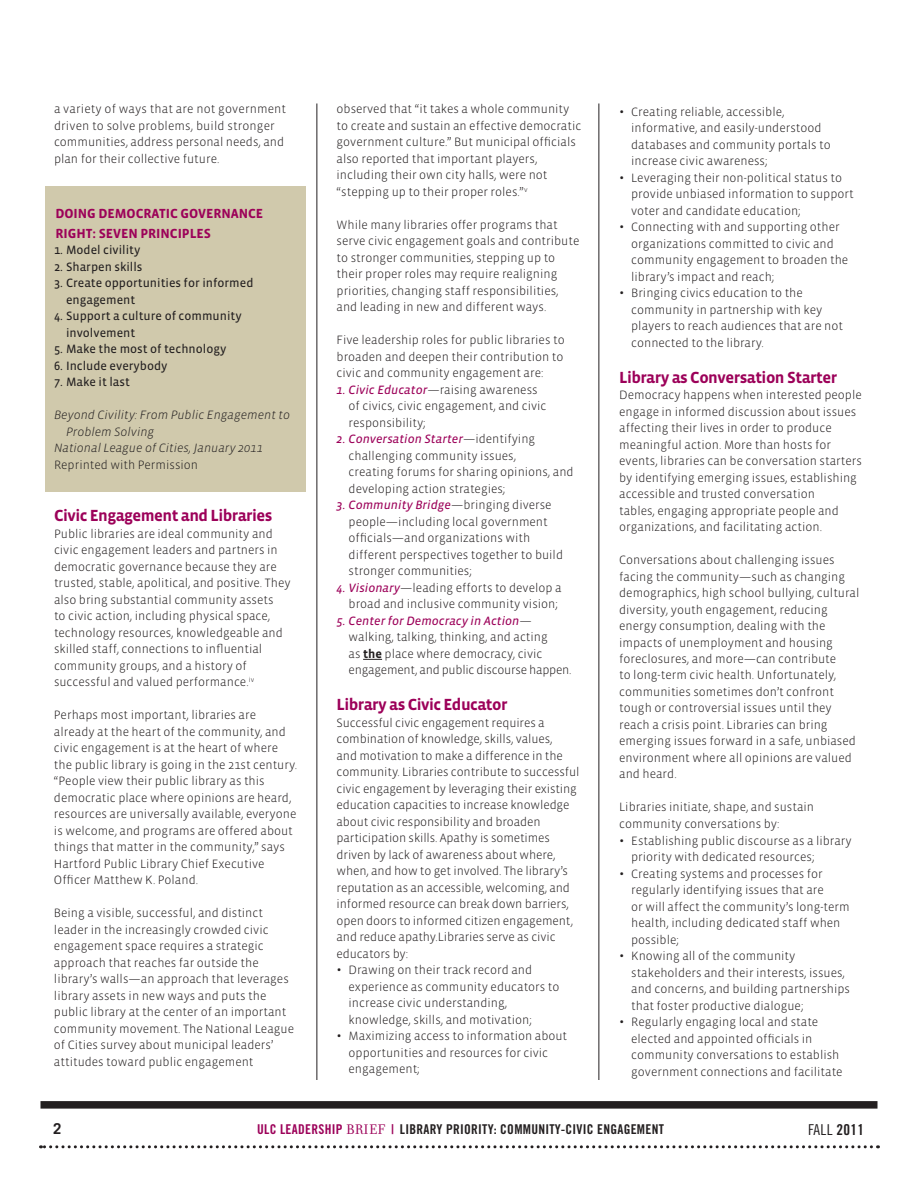
<style>
.page{position:relative;width:918px;height:1188px;background:#fff}
.page>*{position:absolute;margin:0;border:0;box-sizing:border-box;transform-origin:0 0}
.t1{font:700 16.5px "Vista Sans";letter-spacing:-.03em;color:#9c0159}
.t2{font:15px "Trade Gothic Cond Eighteen";color:#231f20}
.t3{font:700 15px "Trade Gothic";color:#231f20}
.t4{font:13.5px "Trade Gothic Bold Cond Twenty";letter-spacing:.02em;color:#231f20}
.t5{font:700 13.5px/19.5px "Vista Sans";letter-spacing:-.005em;color:#9c0159}
.t6{font:300 12.3px/16.5px "Vista Sans";color:#231f20}
.t7{font:12.3px/16.5px "Vista Sans Reg";color:#231f20}
.t8{font:italic 12.3px "Vista Sans Reg";color:#9c0159}
.t9{font:italic 300 12.3px "Vista Sans";color:#231f20}
.s1{font-family:"Vista Sans Reg";font-weight:400;font-style:italic;color:#9c0159}
.s2{font-family:"Vista Sans";font-weight:300;font-style:normal;color:#231f20}
.s3{font-weight:700}
.s4{font-size:15.3px}
.s5{color:#9c0159}
.s6{font-family:"Filosofia";font-size:15px;color:#9c0159}
.s7{font-family:"Trade Gothic Bold Cond Twenty"}
</style>
<div class="page">
<div style="left:45px;top:187px;width:261px;height:305px;background:#d0c9ac"></div>
<svg style="left:363px;top:659px;width:19px;height:1px"></svg>
<div style="left:40px;top:1101px;width:838px;height:8px;background:#231f20"></div>
<svg style="left:40px;top:1145px;width:831px;height:3px"></svg>
<hr style="left:598px;top:104px;width:1px;height:976px;background:#231f20">
<hr style="left:316px;top:104px;width:1px;height:976px;background:#231f20">
<p class="t6" style="left:54px;top:101px;width:234px">a variety of ways that are not government driven to solve problems, build stronger communities, address personal needs, and plan for their collective future.</p>
<p class="t5" style="left:55px;top:204px;width:201px">Doi ng Democratic Governance<br>Right: Seven Pri nciple</p>
<p class="t5" style="left:204px;top:224px;width:9px">s</p>
<p class="t7" style="left:54px;top:242px;width:88px">1. Model civility</p>
<p class="t7" style="left:54px;top:259px;width:90px">2. Sharpen skills</p>
<p class="t7" style="left:66px;top:275px;width:189px;text-indent:-12px">3. Create opportunities for informed engagement</p>
<p class="t7" style="left:66px;top:308px;width:177px;text-indent:-12px">4. Support a culture of community involvement</p>
<p class="t7" style="left:54px;top:341px;width:174px">5. Make the most of technology</p>
<p class="t7" style="left:54px;top:358px;width:115px">6. Include everybody</p>
<p class="t7" style="left:54px;top:374px;width:77px">7. Make it last</p>
<p class="t9" style="left:54px;top:409px;width:238px">Beyond Civility: From Public Engagement to</p>
<p class="t9" style="left:66px;top:425px;width:90px">Problem Solving</p>
<p class="t9" style="left:54px;top:442px;width:210px">National League of Cities, January 2011</p>
<p class="t6" style="left:54px;top:457px;width:146px">Reprinted with Permission</p>
<h1 class="t1" style="left:54px;top:507px;width:220px">Civic Engagement and Libraries</h1>
<p class="t6" style="left:54px;top:526px;width:238px">Public libraries are ideal community and civic engagement leaders and partners in democratic governance because they are trusted, stable, apolitical, and positive. They also bring substantial community assets<br>to civic action, including physical space, technology resources, knowledgeable and skilled staff, connections to influential community groups, and a history of successful and valued performance.<sup>iv</sup></p>
<p class="t6" style="left:54px;top:707px;width:245px">Perhaps most important, libraries are already at the heart of the community, and civic engagement is at the heart of where the public library is going in the 21st century. “People view their public library as this democratic place where opinions are heard, resources are universally available, everyone is welcome, and programs are offered about things that matter in the community,” says Hartford Public Library Chief Executive Officer Matthew K. Poland.</p>
<p class="t6" style="left:54px;top:905px;width:242px">Being a visible, successful, and distinct leader in the increasingly crowded civic engagement space requires a strategic approach that reaches far outside the library’s walls—an approach that leverages library assets in new ways and puts the public library at the center of an important community movement. The National League of Cities survey about municipal leaders’ attitudes toward public engagement</p>
<p class="t6" style="left:337px;top:101px;width:246px">observed that “it takes a whole community to create and sustain an effective democratic government culture.” But municipal officials also reported that important players, including their own city halls, were not “stepping up to their proper roles.”<sup>v</sup></p>
<p class="t6" style="left:337px;top:217px;width:244px">While many libraries offer programs that serve civic engagement goals and contribute to stronger communities, stepping up to their proper roles may require realigning priorities, changing staff responsibilities, and leading in new and different ways.</p>
<p class="t6" style="left:337px;top:332px;width:230px;text-align:justify">Five leadership roles for public libraries to broaden and deepen their contribution to civic and community engagement are:</p>
<p class="t6" style="left:349px;top:382px;width:199px;text-indent:-12px"><span class="s1">1. Civic Educator</span>—raising awareness of civics, civic engagement, and civic responsibility;</p>
<p class="t8" style="left:337px;top:433px;width:200px">2. Conversation Starter<span class="s2">—identifying</span></p>
<p class="t6" style="left:349px;top:448px;width:227px">challenging community issues,<br>creating forums for sharing opinions, and developing action strategies;</p>
<p class="t8" style="left:337px;top:499px;width:217px">3. Community Bridge<span class="s2">—bringing diverse</span></p>
<p class="t6" style="left:349px;top:514px;width:216px">people—including local government officials—and organizations with different perspectives together to build stronger communities;</p>
<p class="t6" style="left:349px;top:579px;width:215px;text-indent:-12px"><span class="s1">4. Visionary</span>—leading efforts to develop a broad and inclusive community vision;</p>
<p class="t8" style="left:337px;top:614px;width:197px">5. Center for Democracy in Action<span class="s2">—</span></p>
<p class="t6" style="left:349px;top:629px;width:224px">walking, talking, thinking, and acting<br>as <span class="s3">the</span> place where democracy, civic engagement, and public discourse happen.</p>
<h1 class="t1" style="left:337px;top:696px;width:173px">Library as Civic Educator</h1>
<p class="t6" style="left:337px;top:715px;width:244px">Successful civic engagement requires a combination of knowledge, skills, values,<br>and motivation to make a difference in the community. Libraries contribute to successful civic engagement by leveraging their existing education capacities to increase knowledge about civic responsibility and broaden participation skills. Apathy is sometimes driven by lack of awareness about where, when, and how to get involved. The library’s reputation as an accessible, welcoming, and informed resource can break down barriers, open doors to informed citizen engagement, and reduce apathy.Libraries serve as civic educators by:</p>
<p class="t6" style="left:349px;top:962px;width:212px;text-indent:-12px"><span class="s4">•</span> Drawing on their track record and experience as community educators to increase civic understanding, knowledge, skills, and motivation;</p>
<p class="t6" style="left:349px;top:1028px;width:220px;text-indent:-12px"><span class="s4">•</span> Maximizing access to information about opportunities and resources for civic engagement;</p>
<p class="t6" style="left:631px;top:103px;width:201px;text-indent:-12px"><span class="s4">•</span> Creating reliable, accessible, informative, and easily-understood databases and community portals to increase civic awareness;</p>
<p class="t6" style="left:631px;top:169px;width:224px;text-indent:-12px"><span class="s4">•</span> Leveraging their non-political status to provide unbiased information to support voter and candidate education;</p>
<p class="t6" style="left:631px;top:219px;width:219px;text-indent:-12px"><span class="s4">•</span> Connecting with and supporting other organizations committed to civic and community engagement to broaden the library’s impact and reach;</p>
<p class="t6" style="left:631px;top:285px;width:213px;text-indent:-12px"><span class="s4">•</span> Bringing civics education to the community in partnership with key players to reach audiences that are not connected to the library.</p>
<h1 class="t1" style="left:619px;top:369px;width:220px">Library as Conversation Starter</h1>
<p class="t6" style="left:619px;top:387px;width:244px">Democracy happens when interested people engage in informed discussion about issues affecting their lives in order to produce meaningful action. More than hosts for events, libraries can be conversation starters by identifying emerging issues, establishing accessible and trusted conversation<br>tables, engaging appropriate people and organizations, and facilitating action.</p>
<p class="t6" style="left:619px;top:552px;width:242px">Conversations about challenging issues facing the community—such as changing demographics, high school bullying, cultural diversity, youth engagement, reducing energy consumption, dealing with the impacts of unemployment and housing foreclosures, and more—can contribute<br>to long-term civic health. Unfortunately, communities sometimes don’t confront tough or controversial issues until they reach a crisis point. Libraries can bring emerging issues forward in a safe, unbiased environment where all opinions are valued and heard.</p>
<p class="t6" style="left:619px;top:799px;width:196px">Libraries initiate, shape, and sustain community conversations by:</p>
<p class="t6" style="left:631px;top:832px;width:222px;text-indent:-12px"><span class="s4">•</span> Establishing public discourse as a library priority with dedicated resources;</p>
<p class="t6" style="left:631px;top:865px;width:220px;text-indent:-12px"><span class="s4">•</span> Creating systems and processes for regularly identifying issues that are<br>or will affect the community’s long-term health, including dedicated staff when possible;</p>
<p class="t6" style="left:631px;top:948px;width:220px;text-indent:-12px"><span class="s4">•</span> Knowing all of the community stakeholders and their interests, issues, and concerns, and building partnerships that foster productive dialogue;</p>
<p class="t6" style="left:631px;top:1014px;width:213px;text-indent:-12px"><span class="s4">•</span> Regularly engaging local and state elected and appointed officials in community conversations to establish government connections and facilitate</p>
<p class="t3" style="left:53px;top:1120px;width:10px">2</p>
<p class="t4" style="left:257px;top:1121px;width:408px"><span class="s5">ULC LEADERSHIP</span> <span class="s6">Brief</span> <span class="s5">|</span> LIBRARY PRIORITY: COMMUNITY-CIVIC ENGAGEMENT</p>
<p class="t2" style="left:808px;top:1120px;width:57px">Fall <span class="s7">2011</span></p>
</div>
